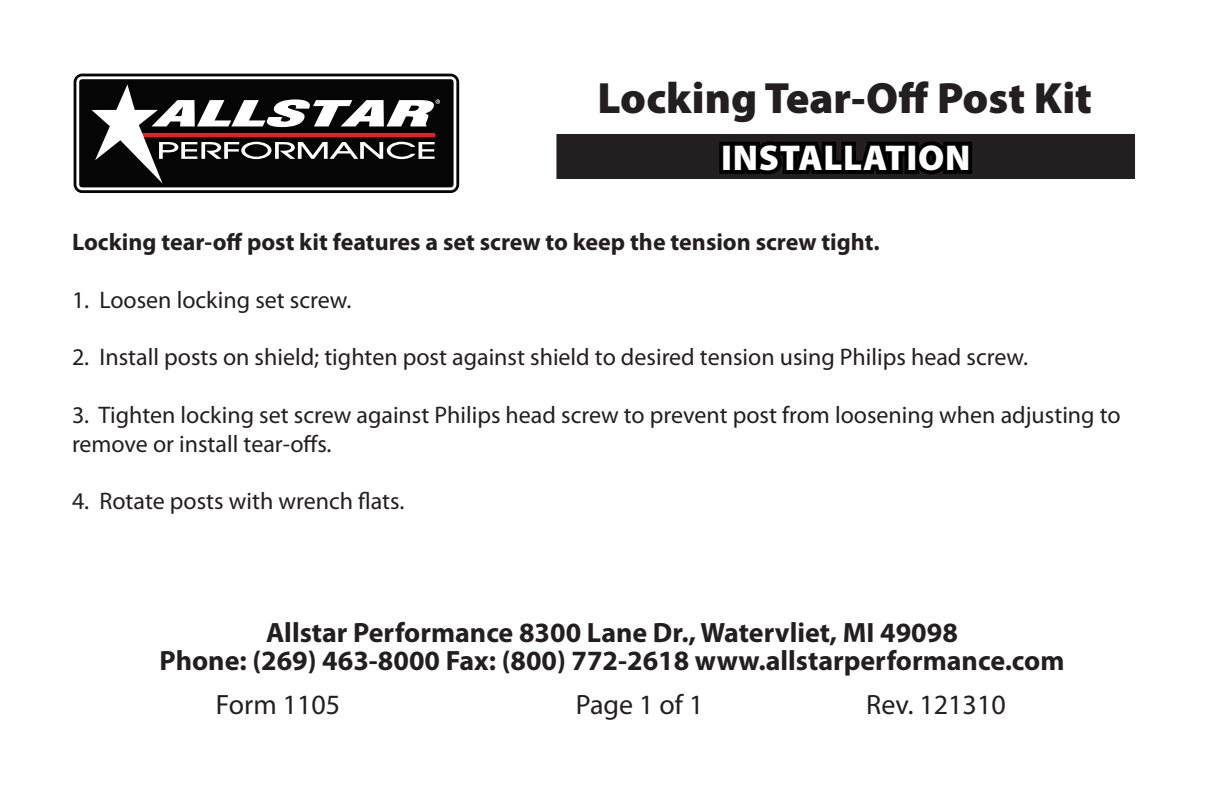
<style>
.page{position:relative;width:1224px;height:792px;background:#fff}
.page>*{position:absolute;margin:0;border:0;box-sizing:border-box;transform-origin:0 0}
.t1{font:900 44px "Myriad Pro";color:#231f20}
.t2{font:900 36px "Myriad Pro";letter-spacing:.02em;color:#fff}
.t3{font:700 28px/28px "Myriad Pro";color:#231f20;text-align:center}
.t4{font:28px "Myriad Pro";color:#231f20}
.t5{font:24px/28.8px "Myriad Pro";color:#231f20}
.t6{font:700 24px "Myriad Pro";color:#231f20}
</style>
<div class="page">
<div style="left:557px;top:135px;width:577px;height:43px;background:#231f20"></div>
<hr style="left:556px;top:134px;width:579px;height:2px;background:#231f20">
<hr style="left:556px;top:136px;width:2px;height:41px;background:#231f20">
<hr style="left:1133px;top:136px;width:2px;height:41px;background:#231f20">
<hr style="left:556px;top:177px;width:579px;height:2px;background:#231f20">
<div style="left:719px;top:142px;width:15px;height:32px;border:8px solid #000"></div>
<svg style="left:727px;top:141px;width:245px;height:34px;background:#030303"></svg>
<svg style="left:72px;top:72px;width:389px;height:123px"></svg>
<svg style="left:74px;top:74px;width:385px;height:119px;background:#101110"></svg>
<div style="left:76px;top:76px;width:380px;height:114px;background:linear-gradient(to right,#fff,#fff);border-radius:6px"></div>
<div style="left:79px;top:79px;width:375px;height:108px;background:#040504;border-radius:3px"></div>
<svg style="left:92px;top:84px;width:348px;height:100px"></svg>
<h1 class="t1" style="left:597px;top:73px;width:496px">Locking Tear-Off Post Kit</h1>
<h2 class="t2" style="left:721px;top:137px;width:251px">INSTALLATION</h2>
<p class="t6" style="left:72px;top:229px;width:809px">Locking tear-off post kit features a set screw to keep the tension screw tight.</p>
<p class="t5" style="left:72px;top:286px;width:281px">1. Loosen locking set screw.</p>
<p class="t5" style="left:72px;top:344px;width:958px">2. Install posts on shield; tighten post against shield to desired tension using Philips head screw.</p>
<p class="t5" style="left:72px;top:401px;width:1050px">3. Tighten locking set screw against Philips head screw to prevent post from loosening when adjusting to remove or install tear-offs.</p>
<p class="t5" style="left:72px;top:488px;width:334px">4. Rotate posts with wrench flats.</p>
<p class="t3" style="left:159px;top:619px;width:907px">Allstar Performance 8300 Lane Dr., Watervliet, MI 49098<br>Phone: (269) 463-8000 Fax: (800) 772-2618 www.allstarperformance.com</p>
<p class="t4" style="left:216px;top:690px;width:126px">Form 1105</p>
<p class="t4" style="left:576px;top:690px;width:129px">Page 1 of 1</p>
<p class="t4" style="left:866px;top:690px;width:141px">Rev. 121310</p>
</div>
